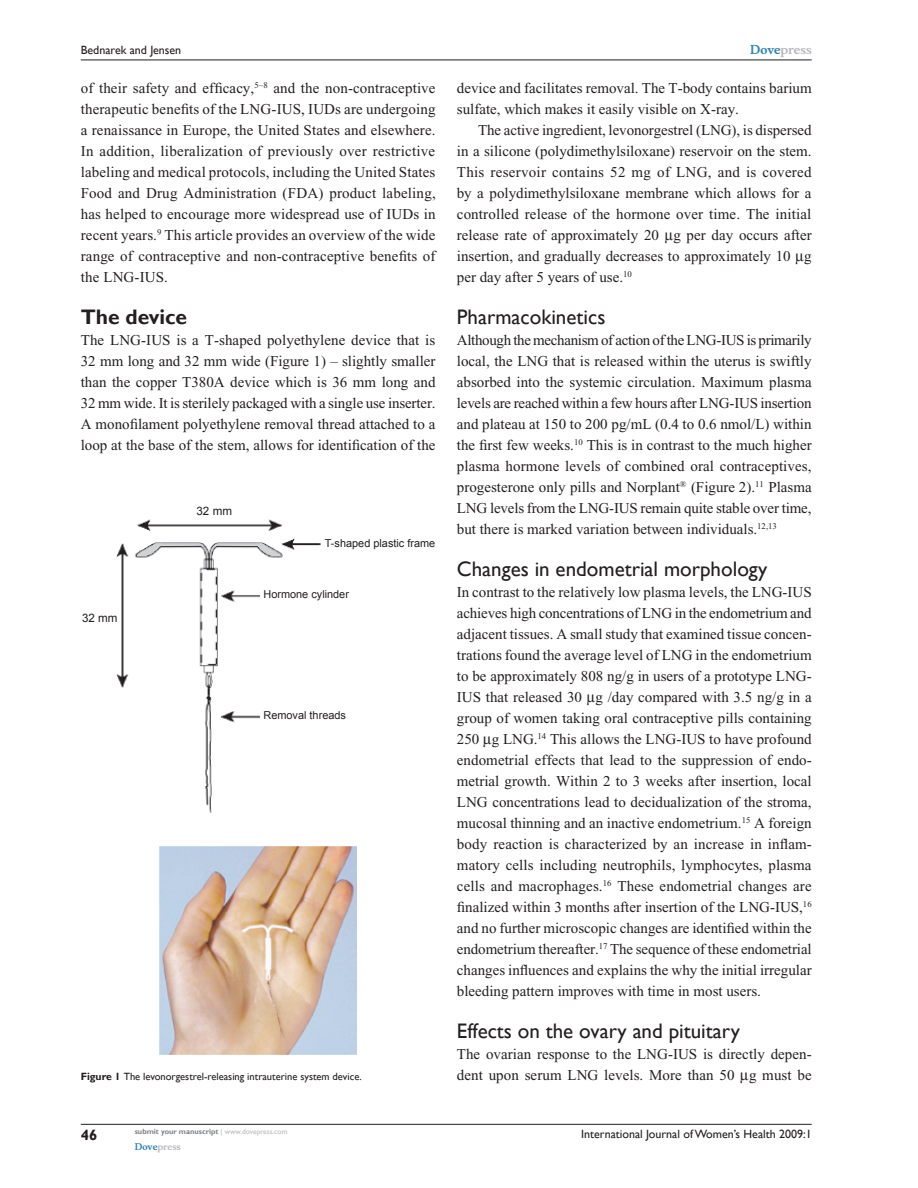
<style>
.page{position:relative;width:918px;height:1188px;background:#fff}
.page>*{position:absolute;margin:0;border:0;box-sizing:border-box;transform-origin:0 0}
.t1{font:21px "Gill Sans";color:#231f20}
.t2{font:700 21px "Gill Sans";color:#231f20}
.t3{font:15px/21px "Times New Roman";color:#231f20;text-align:justify}
.t4{font:700 15px "Gill Sans";color:#231f20}
.t5{font:12px "Gill Sans";color:#231f20}
.t6{font:700 12px "Musee";color:#b8b9bc}
.t7{font:11.55px "Arial";color:#231f20}
.t8{font:10.95px "Arial";color:#231f20}
.t9{font:10.5px "Gill Sans";color:#231f20}
.t10{font:700 9px "Musee";color:#b8b9bc}
.t11{font:700 7.5px "Gill Sans";color:#808285}
.s1{color:#3485ae}
.s2{font-weight:700}
.s3{font-weight:400;color:#b8b9bc}
</style>
<div class="page">
<hr style="left:81px;top:1124px;width:731px;height:1px;background:#231f20">
<hr style="left:81px;top:60px;width:731px;height:1px;background:#231f20">
<img style="left:116px;top:519px;width:205px;height:294px">
<div style="left:81px;top:594px;width:38px;height:46px;background:#fff"></div>
<div style="left:262px;top:577px;width:99px;height:32px;background:#fff"></div>
<div style="left:263px;top:697px;width:89px;height:38px;background:#fff"></div>
<img style="left:160px;top:847px;width:197px;height:207px">
<p class="t5" style="left:81px;top:43px;width:102px">Bednarek and Jensen</p>
<p class="t6" style="left:750px;top:43px;width:63px"><span class="s1">Dove</span>press</p>
<p class="t3" style="left:81px;top:77px;width:356px">of their safety and efficacy,<sup>5–8</sup> and the non-contraceptive therapeutic benefits of the LNG-IUS, IUDs are undergoing a renaissance in Europe, the United States and elsewhere.<br>In addition, liberalization of previously over restrictive labeling and medical protocols, including the United States Food and Drug Administration (FDA) product labeling, has helped to encourage more widespread use of IUDs in recent years.<sup>9</sup> This article provides an overview of the wide range of contraceptive and non-contraceptive benefits of the LNG-IUS.</p>
<h1 class="t2" style="left:81px;top:304px;width:108px">The device</h1>
<p class="t3" style="left:81px;top:329px;width:356px">The LNG-IUS is a T-shaped polyethylene device that is 32 mm long and 32 mm wide (Figure 1) – slightly smaller than the copper T380A device which is 36 mm long and 32 mm wide. It is sterilely packaged with a single use inserter.<br>A monofilament polyethylene removal thread attached to a loop at the base of the stem, allows for identification of the</p>
<p class="t7" style="left:82px;top:611px;width:37px">32 mm</p>
<p class="t7" style="left:197px;top:504px;width:37px">32 mm</p>
<p class="t8" style="left:325px;top:536px;width:112px">T-shaped plastic frame</p>
<p class="t8" style="left:263px;top:587px;width:87px">Hormone cylinder</p>
<p class="t8" style="left:263px;top:708px;width:84px">Removal threads</p>
<p class="t9" style="left:81px;top:1070px;width:283px"><span class="s2">Figure 1</span> The levonorgestrel-releasing intrauterine system device.</p>
<p class="t3" style="left:457px;top:77px;width:356px">device and facilitates removal. The T-body contains barium sulfate, which makes it easily visible on X-ray.</p>
<p class="t3" style="left:457px;top:119px;width:356px;text-indent:21px">The active ingredient, levonorgestrel (LNG), is dispersed in a silicone (polydimethylsiloxane) reservoir on the stem.<br>This reservoir contains 52 mg of LNG, and is covered by a polydimethylsiloxane membrane which allows for a controlled release of the hormone over time. The initial release rate of approximately 20 g per day occurs after insertion, and gradually decreases to approximately 10 g per day after 5 years of use.<sup>10</sup></p>
<h1 class="t1" style="left:457px;top:304px;width:150px">Pharmacokinetics</h1>
<p class="t3" style="left:457px;top:329px;width:356px">Although the mechanism of action of the LNG-IUS is primarily local, the LNG that is released within the uterus is swiftly absorbed into the systemic circulation. Maximum plasma levels are reached within a few hours after LNG-IUS insertion and plateau at 150 to 200 pg/mL (0.4 to 0.6 nmol/L) within the first few weeks.<sup>10</sup> This is in contrast to the much higher plasma hormone levels of combined oral contraceptives, progesterone only pills and Norplant<sup>®</sup> (Figure 2).<sup>11</sup> Plasma LNG levels from the LNG-IUS remain quite stable over time, but there is marked variation between individuals.<sup>12,13</sup></p>
<h1 class="t1" style="left:457px;top:556px;width:312px">Changes in endometrial morphology</h1>
<p class="t3" style="left:457px;top:581px;width:356px">In contrast to the relatively low plasma levels, the LNG-IUS achieves high concentrations of LNG in the endometrium and adjacent tissues. A small study that examined tissue concen&shy;trations found the average level of LNG in the endometrium to be approximately 808 ng/g in users of a prototype LNG-IUS that released 30 g /day compared with 3.5 ng/g in a group of women taking oral contraceptive pills containing 250 g LNG.<sup>14</sup> This allows the LNG-IUS to have profound endometrial effects that lead to the suppression of endo&shy;metrial growth. Within 2 to 3 weeks after insertion, local LNG concentrations lead to decidualization of the stroma, mucosal thinning and an inactive endometrium.<sup>15</sup> A foreign body reaction is characterized by an increase in inflam&shy;matory cells including neutrophils, lymphocytes, plasma cells and macrophages.<sup>16</sup> These endometrial changes are finalized within 3 months after insertion of the LNG-IUS,<sup>16 </sup>and no further microscopic changes are identified within the endometrium thereafter.<sup>17</sup> The sequence of these endometrial changes influences and explains the why the initial irregular bleeding pattern improves with time in most users.</p>
<h1 class="t1" style="left:457px;top:1018px;width:285px">Effects on the ovary and pituitary</h1>
<p class="t3" style="left:457px;top:1043px;width:356px">The ovarian response to the LNG-IUS is directly depen&shy;dent upon serum LNG levels. More than 50 g must be</p>
<p class="t4" style="left:81px;top:1126px;width:18px">46</p>
<p class="t5" style="left:581px;top:1127px;width:232px">International Journal of Women’s Health 2009:1</p>
<p class="t11" style="left:135px;top:1127px;width:154px">submit your manuscript <span class="s3">| www.dovepress.com</span></p>
<p class="t10" style="left:135px;top:1141px;width:48px"><span class="s1">Dove</span>press</p>
</div>
